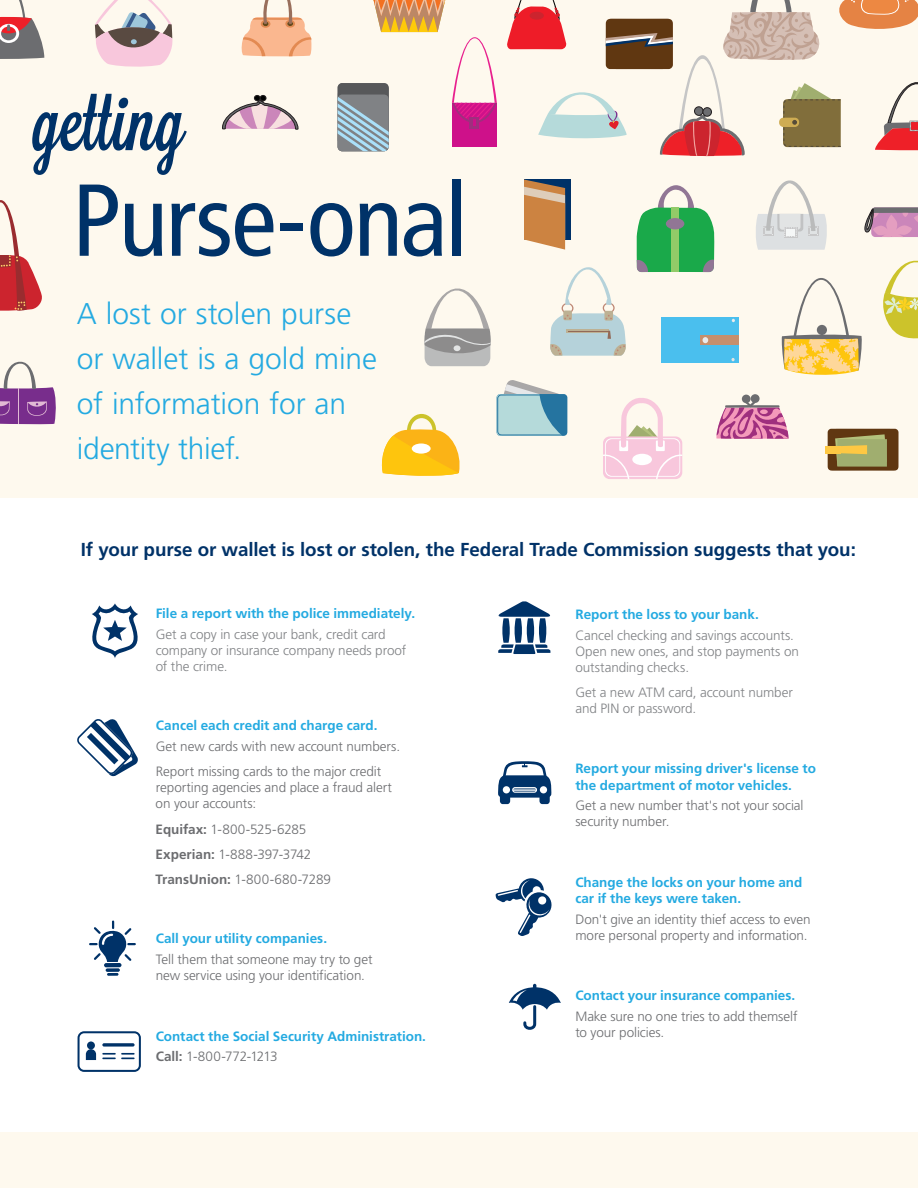
<style>
.page{position:relative;width:918px;height:1188px;background:#fff}
.page>*{position:absolute;margin:0;border:0;box-sizing:border-box;transform-origin:0 0}
.t1{font:condensed 102px "Frutiger";letter-spacing:-.02em;color:#003268}
.t2{font:81.45px "Lavanderia Sturdy";color:#003268}
.t3{font:300 30px/45px "Frutiger";letter-spacing:-.005em;color:#24aae1}
.t4{font:700 18.75px "Frutiger";letter-spacing:-.005em;color:#003268}
.t5{font:300 13.5px/16.2px "Frutiger";letter-spacing:-.005em;color:#6c6d70}
.t6{font:700 13.5px/16.2px "Frutiger";color:#24aae1}
.t7{font:300 13.5px/16.2px "Frutiger";letter-spacing:-.01em;color:#808285}
.s1{font-weight:700}
.s2{color:#6c6d70}
.s3{font-weight:300;color:#6c6d70}
</style>
<div class="page">
<div style="left:0;top:0;width:918px;height:497px;background:#fef9ee"></div>
<div style="left:0;top:1133px;width:918px;height:55px;background:#fef9ee"></div>
<svg style="left:0;top:361px;width:56px;height:64px"></svg>
<hr style="left:18px;top:389px;width:1px;height:35px;background:#e1bad4">
<div style="left:751px;top:394px;width:9px;height:9px;background:#6c6d70;border-radius:50%"></div>
<div style="left:742px;top:395px;width:9px;height:8px;background:#6c6d70;border-radius:50%"></div>
<svg style="left:716px;top:401px;width:73px;height:38px"></svg>
<svg style="left:883px;top:260px;width:35px;height:79px"></svg>
<svg style="left:864px;top:207px;width:54px;height:30px;background:#bd8dab"></svg>
<svg style="left:222px;top:95px;width:76px;height:34px"></svg>
<svg style="left:603px;top:398px;width:79px;height:81px"></svg>
<div style="left:632px;top:454px;width:20px;height:11px;background:#fff;border-radius:50%"></div>
<svg style="left:424px;top:288px;width:67px;height:78px"></svg>
<div style="left:454px;top:345px;width:7px;height:6px;background:#e2e4e4;border-radius:50%"></div>
<div style="left:755px;top:214px;width:73px;height:36px;background:#dde0e2;border-radius:3px"></div>
<svg style="left:763px;top:180px;width:55px;height:57px"></svg>
<div style="left:661px;top:317px;width:78px;height:46px;background:#4abfee"></div>
<svg style="left:731px;top:358px;width:4px;height:3px"></svg>
<div style="left:700px;top:335px;width:39px;height:10px;background:#c68f6d"></div>
<svg style="left:703px;top:337px;width:5px;height:6px"></svg>
<svg style="left:550px;top:267px;width:76px;height:89px"></svg>
<svg style="left:95px;top:0;width:78px;height:67px"></svg>
<svg style="left:381px;top:414px;width:79px;height:62px"></svg>
<div style="left:412px;top:443px;width:19px;height:11px;background:#fff;border-radius:50%"></div>
<svg style="left:0;top:0;width:44px;height:59px"></svg>
<svg style="left:241px;top:0;width:71px;height:57px"></svg>
<svg style="left:0;top:200px;width:42px;height:111px"></svg>
<svg style="left:781px;top:278px;width:81px;height:97px"></svg>
<div style="left:817px;top:325px;width:10px;height:10px;background:#6c6d70;border-radius:50%"></div>
<svg style="left:637px;top:185px;width:77px;height:87px"></svg>
<svg style="left:77px;top:719px;width:61px;height:58px"></svg>
<svg style="left:496px;top:878px;width:56px;height:58px"></svg>
<svg style="left:90px;top:922px;width:45px;height:54px"></svg>
<svg style="left:498px;top:601px;width:53px;height:53px"></svg>
<svg style="left:507px;top:0;width:411px;height:156px"></svg>
<svg style="left:338px;top:0;width:159px;height:151px"></svg>
<svg style="left:828px;top:429px;width:71px;height:42px;background:#8c7b43"></svg>
<div style="left:825px;top:446px;width:15px;height:7px;background:#fec843"></div>
<div style="left:524px;top:180px;width:47px;height:60px;background:linear-gradient(to bottom,#003268,#003268)"></div>
<svg style="left:524px;top:180px;width:41px;height:70px;background:#c6905e"></svg>
<svg style="left:497px;top:380px;width:70px;height:56px;background:#9dc2cb"></svg>
<svg style="left:78px;top:1031px;width:63px;height:41px"></svg>
<div style="left:500px;top:786px;width:10px;height:18px;background:#003268;border-radius:3px"></div>
<div style="left:539px;top:786px;width:11px;height:18px;background:#003268;border-radius:3px"></div>
<svg style="left:498px;top:761px;width:54px;height:37px"></svg>
<div style="left:512px;top:787px;width:25px;height:6px;border:1px solid #fff;border-radius:2px"></div>
<svg style="left:92px;top:603px;width:46px;height:55px"></svg>
<svg style="left:509px;top:984px;width:52px;height:46px"></svg>
<h2 class="t2" style="left:34px;top:74px;width:152px">getting</h2>
<h1 class="t1" style="left:72px;top:161px;width:397px">Purse-onal</h1>
<h3 class="t3" style="left:77px;top:291px;width:302px">A lost or stolen purse or wallet is a gold mine of information for an identity thief.</h3>
<h3 class="t4" style="left:81px;top:538px;width:777px">If your purse or wallet is lost or stolen, the Federal Trade Commission suggests that you:</h3>
<p class="t6" style="left:156px;top:605px;width:261px">File a report with the police immediately.</p>
<p class="t7" style="left:156px;top:626px;width:252px">Get a copy in case your bank, credit card company or insurance company needs proof of the crime.</p>
<p class="t6" style="left:156px;top:717px;width:223px">Cancel each credit and charge card.</p>
<p class="t5" style="left:156px;top:733px;width:246px;line-height:25.2px">Get new cards with new account numbers.<br>Report missing cards to the major credit</p>
<p class="t5" style="left:156px;top:779px;width:238px">reporting agencies and place a fraud alert on your accounts:</p>
<p class="t5" style="left:156px;top:816px;width:177px;line-height:25.2px"><span class="s1">Equifax:</span> 1-800-525-6285<br><span class="s1">Experian:</span> 1-888-397-3742<br><span class="s1">TransUnion:</span> 1-800-680-7289</p>
<p class="t6" style="left:156px;top:930px;width:173px">Call your utility companies.</p>
<p class="t5" style="left:156px;top:951px;width:218px">Tell them that someone may try to get new service using your identification.</p>
<p class="t6" style="left:156px;top:1025px;width:272px;line-height:20.7px">Contact the Social Security Administration.<br><span class="s2">Call:</span> <span class="s3">1-800-772-1213</span></p>
<p class="t6" style="left:576px;top:606px;width:185px">Report the loss to your bank.</p>
<p class="t7" style="left:575px;top:627px;width:225px">Cancel checking and savings accounts.<br>Open new ones, and stop payments on outstanding checks.</p>
<p class="t7" style="left:575px;top:684px;width:219px">Get a new ATM card, account number and PIN or password.</p>
<p class="t6" style="left:575px;top:760px;width:242px">Report your missing driver's license to the department of motor vehicles.</p>
<p class="t5" style="left:575px;top:797px;width:230px">Get a new number that's not your social security number.</p>
<p class="t6" style="left:575px;top:874px;width:229px">Change the locks on your home and car if the keys were taken.</p>
<p class="t5" style="left:575px;top:911px;width:237px">Don't give an identity thief access to even more personal property and information.</p>
<p class="t6" style="left:575px;top:987px;width:222px">Contact your insurance companies.</p>
<p class="t5" style="left:575px;top:1008px;width:224px">Make sure no one tries to add themself to your policies.</p>
</div>
